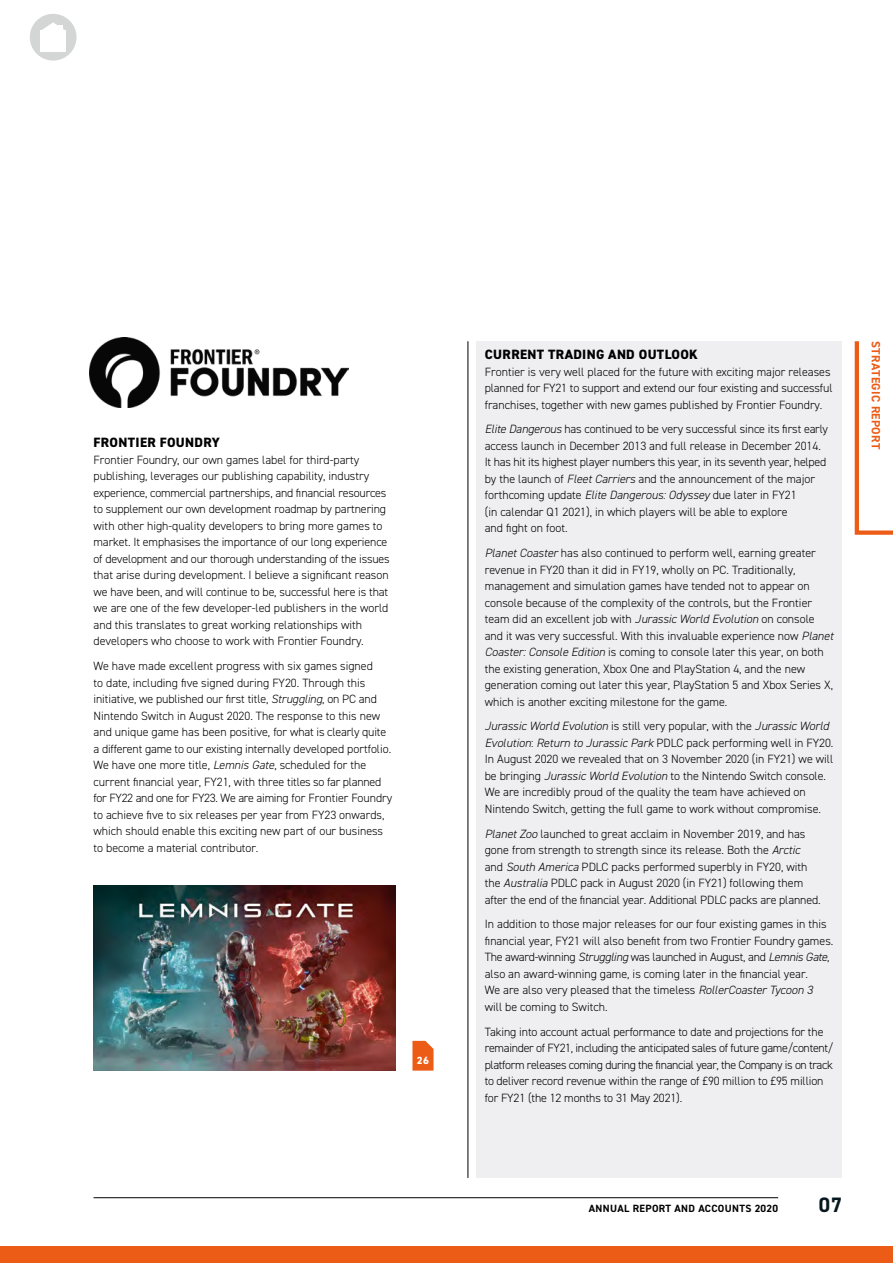
<style>
.page{position:relative;width:893px;height:1263px;background:#fff}
.page>*{position:absolute;margin:0;border:0;box-sizing:border-box;transform-origin:0 0}
.t1{font:700 20.85px "DIN2014";color:#06171f}
.t2{font:800 13.5px "DIN2014";letter-spacing:.025em;color:#000}
.t3{font:300 12px/16.5px "DIN2014";color:#000}
.t4{font:300 12px/16.5px "DIN2014";letter-spacing:-.02em;color:#000}
.t5{font:700 12px "DIN2014";letter-spacing:.025em;color:#ec5c16}
.t6{font:700 10.5px "DIN2014";letter-spacing:.035em;color:#000}
.t7{font:800 10.5px "DIN2014";color:#fff}
.s1{font-style:italic}
</style>
<div class="page">
<hr style="left:94px;top:1197px;width:684px;height:1px;background:#000">
<svg style="left:854px;top:341px;width:39px;height:194px"></svg>
<hr style="left:468px;top:341px;width:1px;height:837px;background:#000">
<img style="left:94px;top:886px;width:301px;height:184px">
<div style="left:476px;top:341px;width:366px;height:837px;background:#efeef0"></div>
<img style="left:89px;top:337px;width:260px;height:70px">
<svg style="left:412px;top:1041px;width:21px;height:29px"></svg>
<div style="left:0;top:1246px;width:893px;height:17px;background:#ec5c16"></div>
<div style="left:30px;top:14px;width:47px;height:47px;background:#d4d5d5;border-radius:50%"></div>
<div style="left:41px;top:31px;width:25px;height:21px;background:#fff"></div>
<svg style="left:41px;top:22px;width:25px;height:9px"></svg>
<p class="t2" style="left:94px;top:434px;width:128px">FRONTIER FOUNDRY</p>
<p class="t3" style="left:94px;top:451px;width:298px">Frontier Foundry, our own games label for third-party publishing, leverages our publishing capability, industry experience, commercial partnerships, and financial resources to supplement our own development roadmap by partnering with other high-quality developers to bring more games to market. It emphasises the importance of our long experience of development and our thorough understanding of the issues that arise during development. I believe a significant reason we have been, and will continue to be, successful here is that we are one of the few developer-led publishers in the world and this translates to great working relationships with developers who choose to work with Frontier Foundry.</p>
<p class="t3" style="left:94px;top:658px;width:300px">We have made excellent progress with six games signed<br>to date, including five signed during FY20. Through this initiative, we published our first title, <span class="s1">Struggling</span>, on PC and Nintendo Switch in August 2020. The response to this new and unique game has been positive, for what is clearly quite a different game to our existing internally developed portfolio.<br>We have one more title, <span class="s1">Lemnis Gate</span>, scheduled for the current financial year, FY21, with three titles so far planned for FY22 and one for FY23. We are aiming for Frontier Foundry to achieve five to six releases per year from FY23 onwards, which should enable this exciting new part of our business to become a material contributor.</p>
<p class="t7" style="left:417px;top:1053px;width:14px">26</p>
<p class="t2" style="left:485px;top:345px;width:215px">CURRENT TRADING AND OUTLOOK</p>
<p class="t3" style="left:485px;top:363px;width:349px">Frontier is very well placed for the future with exciting major releases planned for FY21 to support and extend our four existing and successful franchises, together with new games published by Frontier Foundry.</p>
<p class="t3" style="left:485px;top:421px;width:345px"><span class="s1">Elite Dangerous</span> has continued to be very successful since its first early access launch in December 2013 and full release in December 2014.<br>It has hit its highest player numbers this year, in its seventh year, helped by the launch of <span class="s1">Fleet Carriers</span> and the announcement of the major forthcoming update <span class="s1">Elite Dangerous: Odyssey</span> due later in FY21<br>(in calendar Q1 2021), in which players will be able to explore<br>and fight on foot.</p>
<p class="t3" style="left:485px;top:545px;width:350px"><span class="s1">Planet Coaster</span> has also continued to perform well, earning greater revenue in FY20 than it did in FY19, wholly on PC. Traditionally, management and simulation games have tended not to appear on console because of the complexity of the controls, but the Frontier team did an excellent job with <span class="s1">Jurassic World Evolution</span> on console and it was very successful. With this invaluable experience now <span class="s1">Planet Coaster: Console Edition</span> is coming to console later this year, on both the existing generation, Xbox One and PlayStation 4, and the new generation coming out later this year, PlayStation 5 and Xbox Series X, which is another exciting milestone for the game.</p>
<p class="t3" style="left:485px;top:718px;width:350px"><span class="s1">Jurassic World Evolution</span> is still very popular, with the <span class="s1">Jurassic World Evolution</span>: <span class="s1">Return to Jurassic Park</span> PDLC pack performing well in FY20.<br>In August 2020 we revealed that on 3 November 2020 (in FY21) we will be bringing <span class="s1">Jurassic World Evolution</span> to the Nintendo Switch console.<br>We are incredibly proud of the quality the team have achieved on Nintendo Switch, getting the full game to work without compromise.</p>
<p class="t3" style="left:485px;top:825px;width:338px"><span class="s1">Planet Zoo</span> launched to great acclaim in November 2019, and has gone from strength to strength since its release. Both the <span class="s1">Arctic </span>and <span class="s1">South America</span> PDLC packs performed superbly in FY20, with the <span class="s1">Australia</span> PDLC pack in August 2020 (in FY21) following them after the end of the financial year. Additional PDLC packs are planned.</p>
<p class="t3" style="left:485px;top:916px;width:350px">In addition to those major releases for our four existing games in this financial year, FY21 will also benefit from two Frontier Foundry games.<br>The award-winning <span class="s1">Struggling</span> was launched in August, and <span class="s1">Lemnis Gate</span>, also an award-winning game, is coming later in the financial year.<br>We are also very pleased that the timeless <span class="s1">RollerCoaster Tycoon 3<br></span>will be coming to Switch.</p>
<p class="t4" style="left:485px;top:1023px;width:350px">Taking into account actual performance to date and projections for the remainder of FY21, including the anticipated sales of future game/content/ platform releases coming during the financial year, the Company is on track to deliver record revenue within the range of £90 million to £95 million for FY21 (the 12 months to 31 May 2021).</p>
<p class="t5" style="left:884px;top:341px;width:109px;rotate:90deg">STRATEGIC REPORT</p>
<p class="t6" style="left:589px;top:1201px;width:191px">ANNUAL REPORT AND ACCOUNTS 2020</p>
<h1 class="t1" style="left:819px;top:1191px;width:25px">07</h1>
</div>
